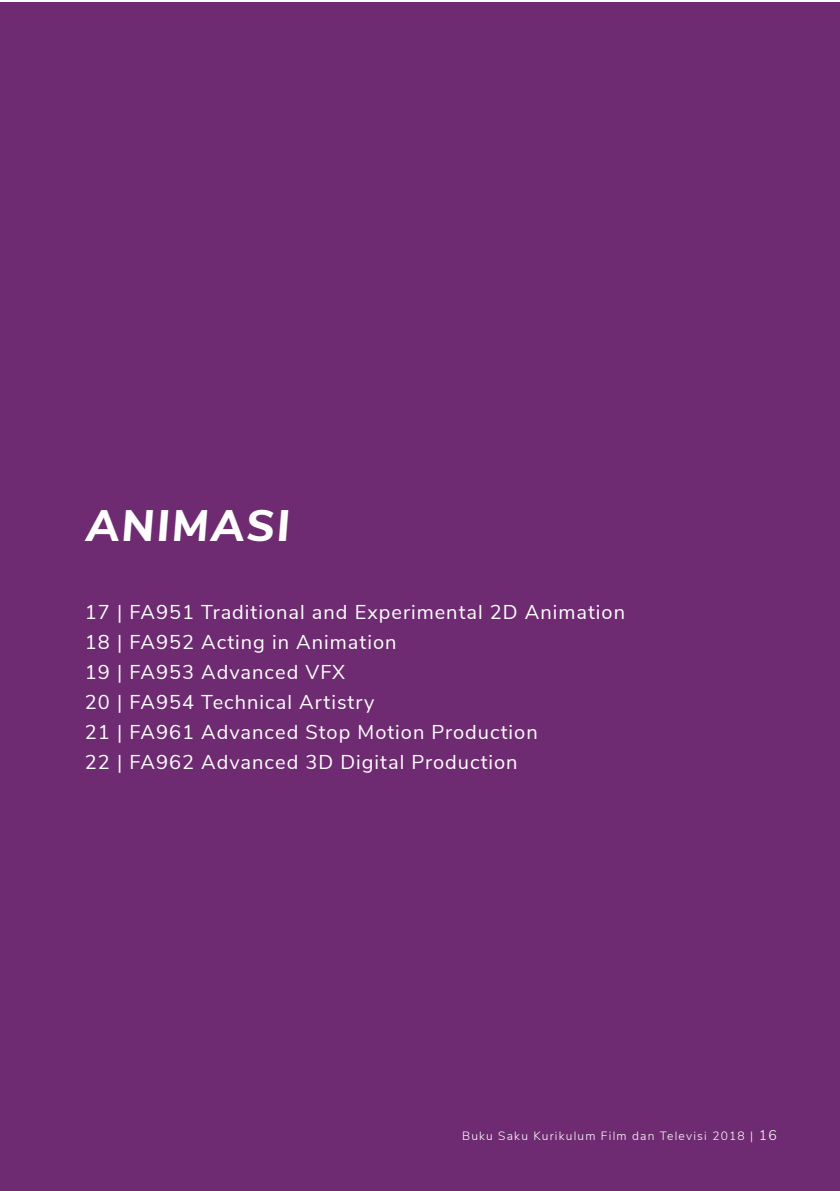
<style>
.page{position:relative;width:840px;height:1191px;background:#fff}
.page>*{position:absolute;margin:0;border:0;box-sizing:border-box;transform-origin:0 0}
.t1{font:italic 800 44px "Nunito Sans";letter-spacing:.05em;color:#fff}
.t2{font:20px/30px "Nunito Sans";letter-spacing:.05em;color:#fff}
.t3{font:300 12px "Nunito Sans";letter-spacing:.1em;color:#fff}
.s1{font-size:14px}
</style>
<div class="page">
<div style="left:0;top:2px;width:839px;height:1189px;background:#6f2b71"></div>
<h1 class="t1" style="left:86px;top:493px;width:205px">ANIMASI</h1>
<p class="t2" style="left:85px;top:595px;width:541px">17 | FA951 Traditional and Experimental 2D Animation 18 | FA952 Acting in Animation<br>19 | FA953 Advanced VFX<br>20 | FA954 Technical Artistry<br>21 | FA961 Advanced Stop Motion Production<br>22 | FA962 Advanced 3D Digital Production</p>
<p class="t3" style="left:462px;top:1126px;width:316px">Buku Saku Kurikulum Film dan Televisi 2018 | <span class="s1">16</span></p>
</div>
